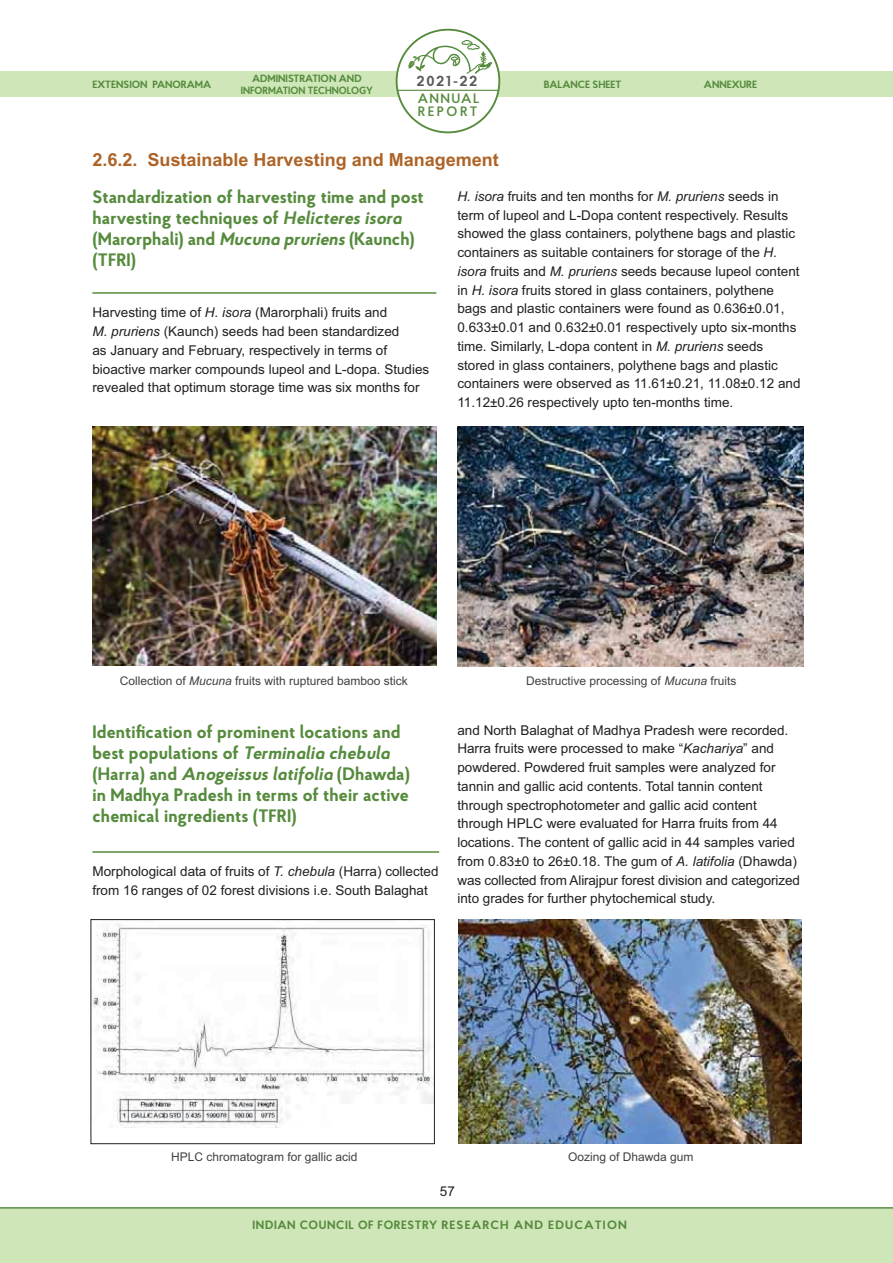
<style>
.page{position:relative;width:893px;height:1263px;background:#fff}
.page>*{position:absolute;margin:0;border:0;box-sizing:border-box;transform-origin:0 0}
.t1{font:700 18px/21px "Proba Pro";letter-spacing:.01em;color:#568b3d}
.t2{font:700 18px "Arial";color:#ad6325}
.t3{font:700 14.55px "Proba Pro";letter-spacing:.13em;color:#58595b}
.t4{font:600 13.65px/13px "Proba Pro";letter-spacing:.135em;color:#568b3d}
.t5{font:13.5px/18.8px "Arial";color:#231f20}
.t6{font:12px "Arial";color:#404041}
.t7{font:700 12px "Proba Pro";letter-spacing:.05em;color:#568b3d}
.t8{font:700 10.5px/11.6px "Proba Pro";color:#568b3d;text-align:center}
.s1{color:#fff}
.s2{font-style:italic}
</style>
<div class="page">
<div style="left:0;top:71px;width:893px;height:26px;background:#cfe6b8"></div>
<div style="left:397px;top:30px;width:102px;height:102px;background:#fff;border-radius:50%"></div>
<hr style="left:398px;top:90px;width:100px;height:1px;background:#568b3d">
<div style="left:0;top:1209px;width:893px;height:54px;background:#cfe6b8"></div>
<svg style="left:0;top:851px;width:893px;height:358px"></svg>
<svg style="left:408px;top:28px;width:84px;height:46px"></svg>
<hr style="left:92px;top:292px;width:344px;height:2px;background:#568b3d">
<img style="left:93px;top:426px;width:343px;height:240px">
<img style="left:457px;top:426px;width:346px;height:241px">
<hr style="left:92px;top:851px;width:347px;height:2px;background:#568b3d">
<img style="left:93px;top:921px;width:340px;height:207px">
<div style="left:91px;top:919px;width:344px;height:225px;border:1px solid #231f20"></div>
<img style="left:458px;top:920px;width:344px;height:224px">
<p class="t8" style="left:241px;top:74px;width:134px">ADMINISTRATION AND<br>INFORMATION TECHNOLOGY</p>
<p class="t8" style="left:93px;top:80px;width:120px">EXTENSION PANORAMA</p>
<p class="t3" style="left:417px;top:74px;width:62px"><span class="s1">2</span>021-22</p>
<p class="t4" style="left:418px;top:92px;width:63px">ANNUAL<br>REPORT</p>
<p class="t8" style="left:544px;top:80px;width:79px">BALANCE SHEET</p>
<p class="t8" style="left:704px;top:80px;width:55px">ANNEXURE</p>
<h1 class="t2" style="left:93px;top:153px;width:408px">2.6.2. Sustainable Harvesting and Management</h1>
<h1 class="t1" style="left:92px;top:188px;width:333px">Standardization of harvesting time and post harvesting techniques of <span class="s2">Helicteres isora </span>(Marorphali) and <span class="s2">Mucuna pruriens</span> (Kaunch) (TFRI)</h1>
<p class="t5" style="left:92px;top:304px;width:338px">Harvesting time of <span class="s2">H. isora</span> (Marorphali) fruits and<br><span class="s2">M. pruriens</span> (Kaunch) seeds had been standardized<br>as January and February, respectively in terms of bioactive marker compounds lupeol and L-dopa. Studies revealed that optimum storage time was six months for</p>
<p class="t5" style="left:457px;top:188px;width:345px"><span class="s2">H. isora</span> fruits and ten months for <span class="s2">M. pruriens</span> seeds in term of lupeol and L-Dopa content respectively. Results showed the glass containers, polythene bags and plastic containers as suitable containers for storage of the <span class="s2">H. isora</span> fruits and <span class="s2">M. pruriens</span> seeds because lupeol content in <span class="s2">H. isora</span> fruits stored in glass containers, polythene bags and plastic containers were found as 0.636±0.01, 0.633±0.01 and 0.632±0.01 respectively upto six-months time. Similarly, L-dopa content in <span class="s2">M. pruriens</span> seeds stored in glass containers, polythene bags and plastic containers were observed as 11.61±0.21, 11.08±0.12 and 11.12±0.26 respectively upto ten-months time.</p>
<p class="t6" style="left:120px;top:676px;width:290px">Collection of <span class="s2">Mucuna</span> fruits with ruptured bamboo stick</p>
<p class="t6" style="left:526px;top:676px;width:212px">Destructive processing of <span class="s2">Mucuna</span> fruits</p>
<h1 class="t1" style="left:92px;top:723px;width:319px">Identification of prominent locations and best populations of <span class="s2">Terminalia chebula </span>(Harra) and <span class="s2">Anogeissus latifolia</span> (Dhawda) in Madhya Pradesh in terms of their active chemical ingredients (TFRI)</h1>
<p class="t5" style="left:92px;top:864px;width:348px">Morphological data of fruits of <span class="s2">T. chebula</span> (Harra) collected from 16 ranges of 02 forest divisions i.e. South Balaghat</p>
<p class="t5" style="left:457px;top:722px;width:344px">and North Balaghat of Madhya Pradesh were recorded.<br>Harra fruits were processed to make “<span class="s2">Kachariya</span>” and powdered. Powdered fruit samples were analyzed for tannin and gallic acid contents. Total tannin content through spectrophotometer and gallic acid content through HPLC were evaluated for Harra fruits from 44 locations. The content of gallic acid in 44 samples varied from 0.83±0 to 26±0.18. The gum of <span class="s2">A. latifolia</span> (Dhawda) was collected from Alirajpur forest division and categorized into grades for further phytochemical study.</p>
<p class="t6" style="left:171px;top:1153px;width:188px">HPLC chromatogram for gallic acid</p>
<p class="t6" style="left:568px;top:1153px;width:127px">Oozing of Dhawda gum</p>
<p class="t5" style="left:440px;top:1183px;width:17px">57</p>
<p class="t7" style="left:252px;top:1220px;width:376px">INDIAN COUNCIL OF FORESTRY RESEARCH AND EDUCATION</p>
</div>
